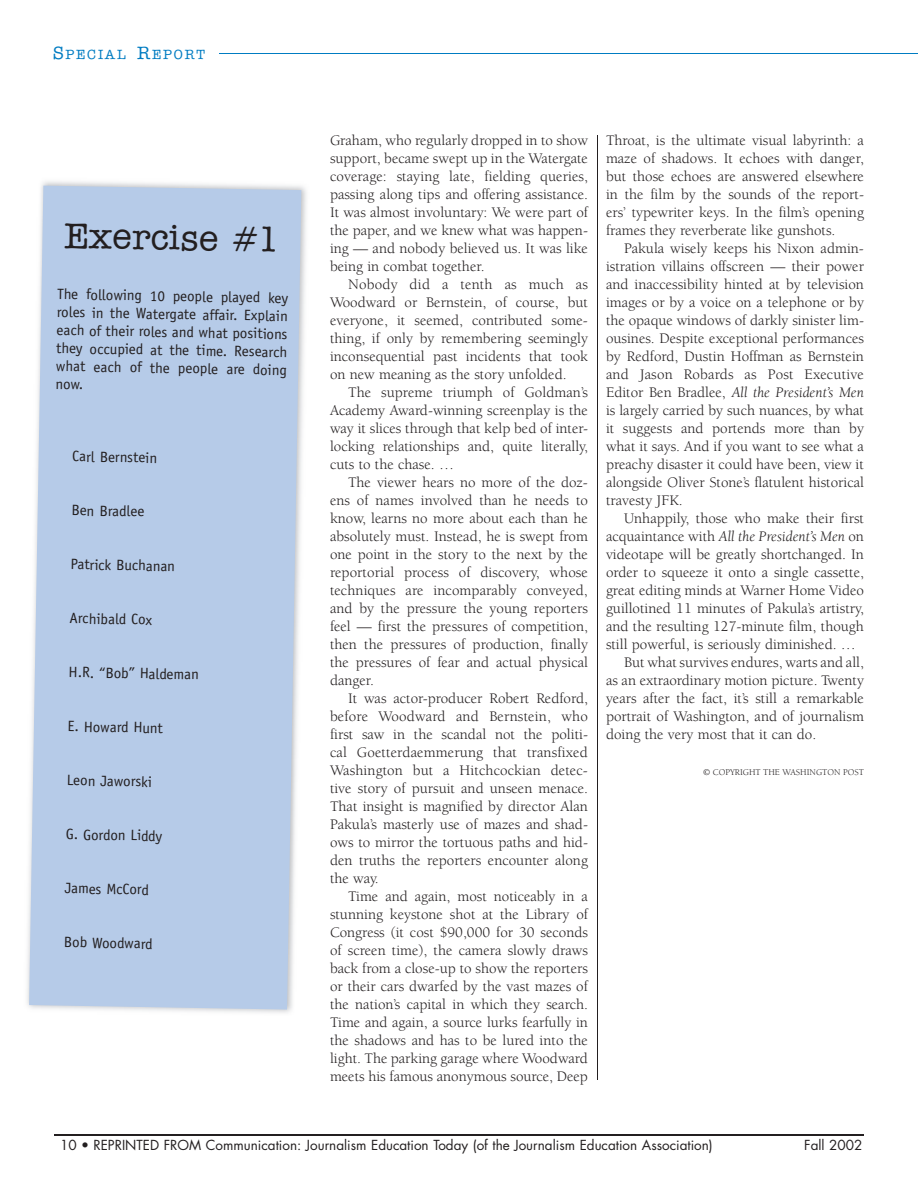
<style>
.page{position:relative;width:918px;height:1188px;background:#fff}
.page>*{position:absolute;margin:0;border:0;box-sizing:border-box;transform-origin:0 0}
.t1{font:500 36px "American Typewriter";color:#231f20}
.t2{font:15px/18px "Berkeley";color:#231f20;text-align:justify}
.t3{font:15px/18px "Officina Sans";color:#231f20;text-align:justify}
.t4{font:italic 15px "Berkeley";color:#231f20}
.t5{font:13.5px "Futura";color:#231f20}
.t6{font:500 13.5px "American Typewriter";letter-spacing:.135em;color:#007cc2}
.t7{font:9px "Berkeley";color:#231f20}
.s1{font-size:18px}
.s2{font-style:italic}
.s3{font-style:normal}
</style>
<div class="page">
<hr style="left:220px;top:54px;width:698px;height:1px;background:#007cc2">
<hr style="left:54px;top:1134px;width:810px;height:2px;background:#231f20">
<img style="left:27px;top:181px;width:280px;height:832px">
<div style="left:29px;top:186px;width:272px;height:824px;background:#b6cbe8"></div>
<hr style="left:597px;top:135px;width:1px;height:945px;background:#231f20">
<p class="t6" style="left:53px;top:47px;width:154px"><span class="s1">S</span>PECIAL <span class="s1">R</span>EPORT</p>
<h1 class="t1" style="left:65px;top:215px;width:218px;rotate:1deg">Exercise #1</h1>
<p class="t3" style="left:57px;top:285px;width:233px;rotate:1deg">The following 10 people played key roles in the Watergate affair. Explain each of their roles and what positions they occupied at the time. Research what each of the people are doing now.</p>
<p class="t3" style="left:73px;top:447px;width:86px;rotate:1deg">Carl Bernstein</p>
<p class="t3" style="left:72px;top:501px;width:74px;rotate:1deg">Ben Bradlee</p>
<p class="t3" style="left:71px;top:555px;width:106px;rotate:1deg">Patrick Buchanan</p>
<p class="t3" style="left:70px;top:609px;width:84px;rotate:1deg">Archibald Cox</p>
<p class="t3" style="left:69px;top:663px;width:132px;rotate:1deg">H.R. “Bob” Haldeman</p>
<p class="t3" style="left:68px;top:717px;width:97px;rotate:1deg">E. Howard Hunt</p>
<p class="t3" style="left:67px;top:771px;width:87px;rotate:1deg">Leon Jaworski</p>
<p class="t3" style="left:66px;top:825px;width:98px;rotate:1deg">G. Gordon Liddy</p>
<p class="t3" style="left:65px;top:879px;width:86px;rotate:1deg">James McCord</p>
<p class="t3" style="left:64px;top:933px;width:90px;rotate:1deg">Bob Woodward</p>
<p class="t2" style="left:330px;top:131px;width:260px">Graham, who regularly dropped in to show support, became swept up in the Watergate coverage: staying late, fielding queries, passing along tips and offering assistance.<br>It was almost involuntary: We were part of the paper, and we knew what was happen&shy;ing — and nobody believed us. It was like being in combat together.</p>
<p class="t2" style="left:330px;top:275px;width:260px;text-indent:18px">Nobody did a tenth as much as Woodward or Bernstein, of course, but everyone, it seemed, contributed some&shy;thing, if only by remembering seemingly inconsequential past incidents that took on new meaning as the story unfolded.</p>
<p class="t2" style="left:330px;top:383px;width:260px;text-indent:18px">The supreme triumph of Goldman’s Academy Award-winning screenplay is the way it slices through that kelp bed of inter&shy;locking relationships and, quite literally, cuts to the chase. …</p>
<p class="t2" style="left:330px;top:473px;width:260px;text-indent:18px">The viewer hears no more of the doz&shy;ens of names involved than he needs to know, learns no more about each than he absolutely must. Instead, he is swept from one point in the story to the next by the reportorial process of discovery, whose techniques are incomparably conveyed, and by the pressure the young reporters feel — first the pressures of competition, then the pressures of production, finally the pressures of fear and actual physical danger.</p>
<p class="t2" style="left:330px;top:689px;width:260px;text-indent:18px">It was actor-producer Robert Redford, before Woodward and Bernstein, who first saw in the scandal not the politi&shy;cal Goetterdaemmerung that transfixed Washington but a Hitchcockian detec&shy;tive story of pursuit and unseen menace.<br>That insight is magnified by director Alan Pakula’s masterly use of mazes and shad&shy;ows to mirror the tortuous paths and hid&shy;den truths the reporters encounter along the way.</p>
<p class="t2" style="left:330px;top:887px;width:260px;text-indent:18px">Time and again, most noticeably in a stunning keystone shot at the Library of Congress (it cost $90,000 for 30 seconds of screen time), the camera slowly draws back from a close-up to show the reporters or their cars dwarfed by the vast mazes of the nation’s capital in which they search.<br>Time and again, a source lurks fearfully in the shadows and has to be lured into the light. The parking garage where Woodward meets his famous anonymous source, Deep</p>
<p class="t2" style="left:606px;top:131px;width:260px">Throat, is the ultimate visual labyrinth: a maze of shadows. It echoes with danger, but those echoes are answered elsewhere in the film by the sounds of the report&shy;ers’ typewriter keys. In the film’s opening frames they reverberate like gunshots.</p>
<p class="t2" style="left:606px;top:239px;width:260px;text-indent:18px">Pakula wisely keeps his Nixon admin&shy;istration villains offscreen — their power and inaccessibility hinted at by television images or by a voice on a telephone or by the opaque windows of darkly sinister lim&shy;ousines. Despite exceptional performances by Redford, Dustin Hoffman as Bernstein and Jason Robards as Post Executive Editor Ben Bradlee, <span class="s2">All the President’s Men </span>is largely carried by such nuances, by what it suggests and portends more than by what it says. And if you want to see what a preachy disaster it could have been, view it alongside Oliver Stone’s flatulent historical travesty JFK.</p>
<p class="t2" style="left:624px;top:509px;width:242px">Unhappily, those who make their first</p>
<p class="t4" style="left:606px;top:528px;width:260px"><span class="s3">acquaintance with</span> All the President’s Men <span class="s3">on</span></p>
<p class="t2" style="left:606px;top:545px;width:259px">videotape will be greatly shortchanged. In</p>
<p class="t2" style="left:606px;top:563px;width:259px">order to squeeze it onto a single cassette,</p>
<p class="t2" style="left:606px;top:581px;width:259px">great editing minds at Warner Home Video</p>
<p class="t2" style="left:606px;top:599px;width:259px">guillotined 11 minutes of Pakula’s artistry,</p>
<p class="t2" style="left:606px;top:617px;width:259px">and the resulting 127-minute film, though</p>
<p class="t2" style="left:606px;top:635px;width:251px">still powerful, is seriously diminished. …</p>
<p class="t2" style="left:624px;top:653px;width:242px">But what survives endures, warts and all,</p>
<p class="t2" style="left:606px;top:671px;width:260px">as an extraordinary motion picture. Twenty</p>
<p class="t2" style="left:606px;top:689px;width:259px">years after the fact, it’s still a remarkable</p>
<p class="t2" style="left:606px;top:707px;width:259px">portrait of Washington, and of journalism</p>
<p class="t2" style="left:606px;top:725px;width:212px">doing the very most that it can do.</p>
<p class="t7" style="left:703px;top:767px;width:162px">© COPYRIGHT THE WASHINGTON POST</p>
<p class="t5" style="left:60px;top:1136px;width:654px">10 • REPRINTED FROM Communication: Journalism Education Today (of the Journalism Education Association)</p>
<p class="t5" style="left:804px;top:1136px;width:60px">Fall 2002</p>
</div>
